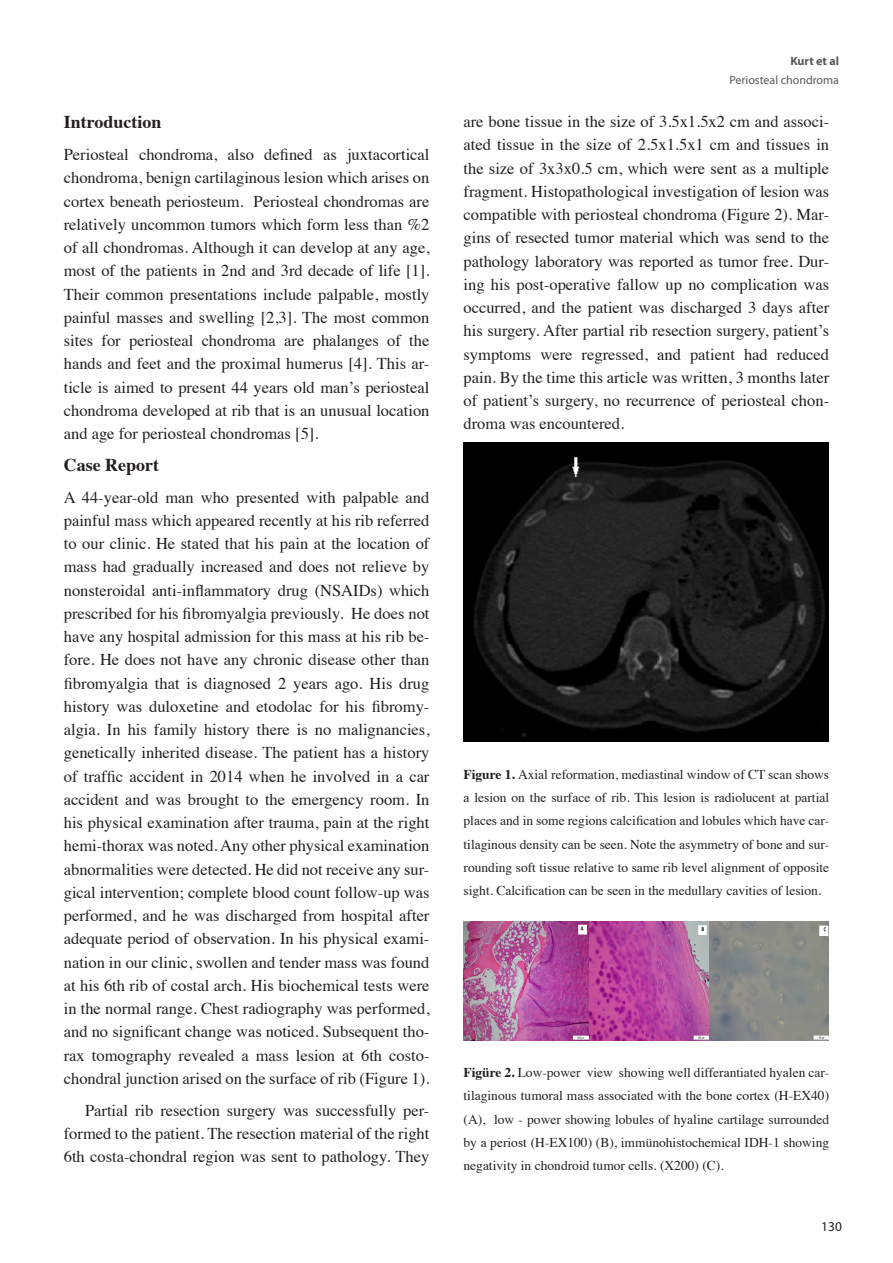
<style>
.page{position:relative;width:893px;height:1263px;background:#fff}
.page>*{position:absolute;margin:0;border:0;box-sizing:border-box;transform-origin:0 0}
.t1{font:700 18px "Times";color:#231f20}
.t2{font:16.5px/23.2px "Times";color:#231f20;text-align:justify}
.t3{font:13.5px/23.2px "Times";color:#231f20;text-align:justify}
.t4{font:13.5px "Myriad Pro";color:#231f20}
.t5{font:12px "Myriad Pro";color:#57585a}
.t6{font:700 12px "Myriad Pro";color:#57585a}
.s1{font-weight:700}
</style>
<div class="page">
<img style="left:463px;top:442px;width:365px;height:300px">
<img style="left:463px;top:922px;width:366px;height:118px">
<p class="t1" style="left:64px;top:105px;width:99px">Introduction</p>
<p class="t2" style="left:64px;top:141px;width:367px">Periosteal chondroma, also defined as juxtacortical chondroma, benign cartilaginous lesion which arises on cortex beneath periosteum. Periosteal chondromas are relatively uncommon tumors which form less than %2 of all chondromas. Although it can develop at any age, most of the patients in 2nd and 3rd decade of life [1].<br>Their common presentations include palpable, mostly painful masses and swelling [2,3]. The most common sites for periosteal chondroma are phalanges of the hands and feet and the proximal humerus [4]. This ar&shy;ticle is aimed to present 44 years old man’s periosteal chondroma developed at rib that is an unusual location and age for periosteal chondromas [5].</p>
<p class="t1" style="left:64px;top:448px;width:97px">Case Report</p>
<p class="t2" style="left:64px;top:484px;width:367px">A 44-year-old man who presented with palpable and painful mass which appeared recently at his rib referred to our clinic. He stated that his pain at the location of mass had gradually increased and does not relieve by nonsteroidal anti-inflammatory drug (NSAIDs) which prescribed for his fibromyalgia previously. He does not have any hospital admission for this mass at his rib be&shy;fore. He does not have any chronic disease other than fibromyalgia that is diagnosed 2 years ago. His drug history was duloxetine and etodolac for his fibromy&shy;algia. In his family history there is no malignancies, genetically inherited disease. The patient has a history of traffic accident in 2014 when he involved in a car accident and was brought to the emergency room. In his physical examination after trauma, pain at the right hemi-thorax was noted. Any other physical examination abnormalities were detected. He did not receive any sur&shy;gical intervention; complete blood count follow-up was performed, and he was discharged from hospital after adequate period of observation. In his physical exami&shy;nation in our clinic, swollen and tender mass was found at his 6th rib of costal arch. His biochemical tests were in the normal range. Chest radiography was performed, and no significant change was noticed. Subsequent tho&shy;rax tomography revealed a mass lesion at 6th costo&shy;chondral junction arised on the surface of rib (Figure 1).</p>
<p class="t2" style="left:64px;top:1097px;width:367px;text-indent:21px">Partial rib resection surgery was successfully per&shy;formed to the patient. The resection material of the right 6th costa-chondral region was sent to pathology. They</p>
<p class="t6" style="left:790px;top:54px;width:50px">Kurt et al</p>
<p class="t5" style="left:729px;top:72px;width:111px">Periosteal chondroma</p>
<p class="t2" style="left:463px;top:109px;width:367px">are bone tissue in the size of 3.5x1.5x2 cm and associ&shy;ated tissue in the size of 2.5x1.5x1 cm and tissues in the size of 3x3x0.5 cm, which were sent as a multiple fragment. Histopathological investigation of lesion was compatible with periosteal chondroma (Figure 2). Mar&shy;gins of resected tumor material which was send to the pathology laboratory was reported as tumor free. Dur&shy;ing his post-operative fallow up no complication was occurred, and the patient was discharged 3 days after his surgery. After partial rib resection surgery, patient’s symptoms were regressed, and patient had reduced pain. By the time this article was written, 3 months later of patient’s surgery, no recurrence of periosteal chon&shy;droma was encountered.</p>
<p class="t3" style="left:463px;top:761px;width:367px"><span class="s1">Figure 1.</span> Axial reformation, mediastinal window of CT scan shows a lesion on the surface of rib. This lesion is radiolucent at partial places and in some regions calcification and lobules which have car&shy;tilaginous density can be seen. Note the asymmetry of bone and sur&shy;rounding soft tissue relative to same rib level alignment of opposite sight. Calcification can be seen in the medullary cavities of lesion.</p>
<p class="t3" style="left:463px;top:1060px;width:367px"><span class="s1">Figüre 2.</span> Low-power view showing well differantiated hyalen car&shy;tilaginous tumoral mass associated with the bone cortex (H-EX40) (A), low - power showing lobules of hyaline cartilage surrounded by a periost (H-EX100) (B), immünohistochemical IDH-1 showing negativity in chondroid tumor cells. (X200) (C).</p>
<p class="t4" style="left:821px;top:1218px;width:22px">130</p>
</div>
